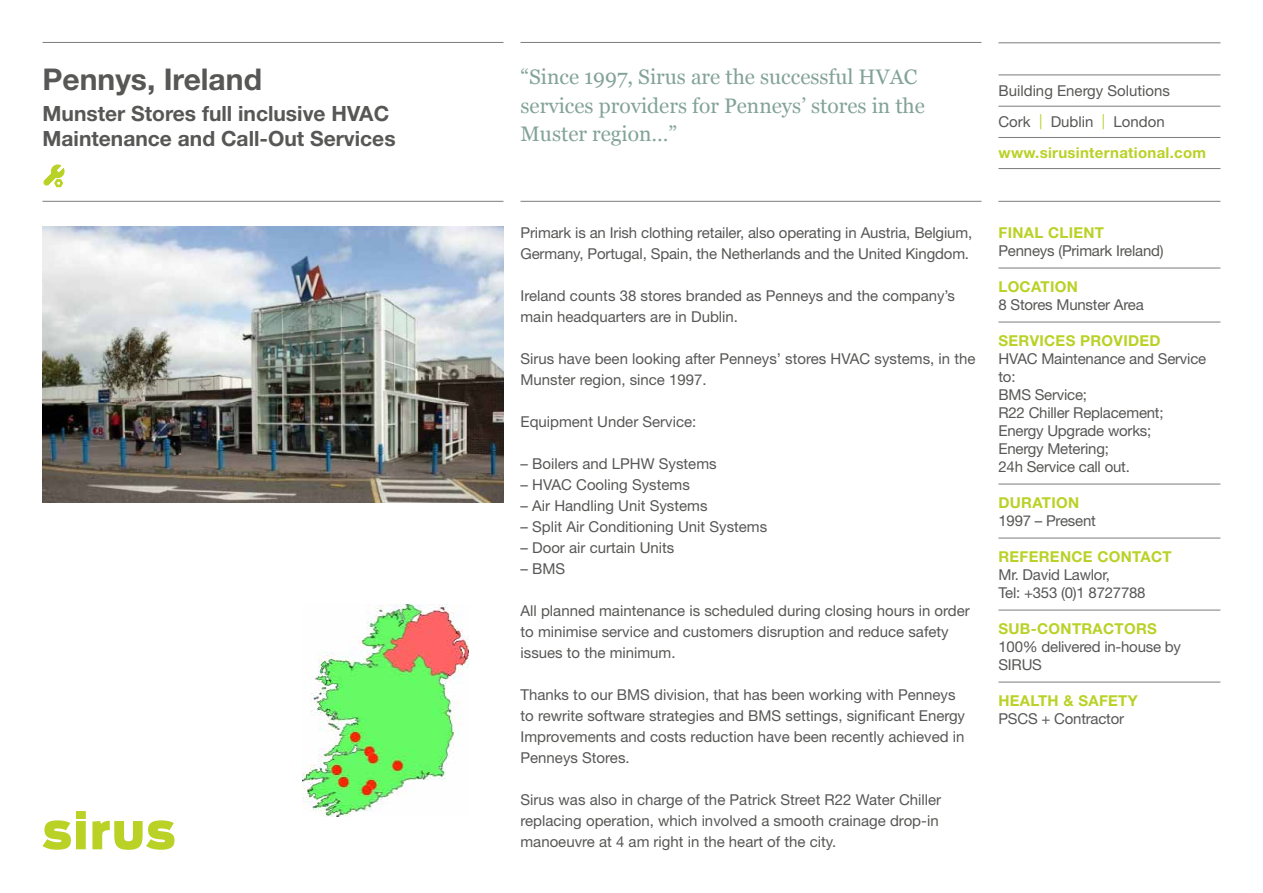
<style>
.page{position:relative;width:1263px;height:893px;background:#fff}
.page>*{position:absolute;margin:0;border:0;box-sizing:border-box;transform-origin:0 0}
.t1{font:700 30px "Helvetica Neue";color:#575756}
.t2{font:21px/28.2px "Georgia";color:#83a397}
.t3{font:700 21px/25.2px "Helvetica Neue";color:#575756}
.t4{font:15px/21px "Helvetica Neue";color:#575756}
.t5{font:700 15px "Helvetica Neue";letter-spacing:.02em;color:#bad126}
.s1{color:#bad126}
</style>
<div class="page">
<svg style="left:43px;top:811px;width:43px;height:39px"></svg>
<svg style="left:92px;top:820px;width:82px;height:30px"></svg>
<hr style="left:520px;top:201px;width:461px;height:1px;background:#7c7b7b">
<hr style="left:43px;top:201px;width:460px;height:1px;background:#7c7b7b">
<hr style="left:520px;top:42px;width:461px;height:1px;background:#7c7b7b">
<hr style="left:43px;top:42px;width:460px;height:1px;background:#7c7b7b">
<hr style="left:998px;top:201px;width:222px;height:1px;background:#7c7b7b">
<hr style="left:998px;top:43px;width:222px;height:1px;background:#7c7b7b">
<hr style="left:998px;top:168px;width:222px;height:1px;background:#7c7b7b">
<hr style="left:998px;top:137px;width:222px;height:1px;background:#7c7b7b">
<hr style="left:998px;top:106px;width:222px;height:1px;background:#7c7b7b">
<hr style="left:998px;top:75px;width:222px;height:1px;background:#7c7b7b">
<hr style="left:998px;top:268px;width:222px;height:1px;background:#7c7b7b">
<hr style="left:998px;top:322px;width:222px;height:1px;background:#7c7b7b">
<hr style="left:998px;top:484px;width:222px;height:1px;background:#7c7b7b">
<hr style="left:998px;top:538px;width:222px;height:1px;background:#7c7b7b">
<hr style="left:998px;top:610px;width:222px;height:1px;background:#7c7b7b">
<hr style="left:998px;top:682px;width:222px;height:1px;background:#7c7b7b">
<img style="left:43px;top:226px;width:460px;height:277px">
<img style="left:303px;top:604px;width:165px;height:213px">
<svg style="left:43px;top:164px;width:22px;height:23px"></svg>
<h1 class="t1" style="left:43px;top:60px;width:221px">Pennys, Ireland</h1>
<h2 class="t3" style="left:43px;top:100px;width:355px">Munster Stores full inclusive HVAC<br>Maintenance and Call-Out Services</h2>
<h2 class="t2" style="left:520px;top:62px;width:406px">“Since 1997, Sirus are the successful HVAC services providers for Penneys’ stores in the<br>Muster region…”</h2>
<p class="t4" style="left:998px;top:80px;width:173px">Building Energy Solutions</p>
<p class="t4" style="left:998px;top:111px;width:168px">Cork <span class="s1">|</span> Dublin <span class="s1">|</span> London</p>
<p class="t5" style="left:998px;top:144px;width:209px">www.sirusinternational.com</p>
<p class="t4" style="left:520px;top:222px;width:453px">Primark is an Irish clothing retailer, also operating in Austria, Belgium,<br>Germany, Portugal, Spain, the Netherlands and the United Kingdom.</p>
<p class="t4" style="left:520px;top:285px;width:436px">Ireland counts 38 stores branded as Penneys and the company’s main headquarters are in Dublin.</p>
<p class="t4" style="left:520px;top:348px;width:456px">Sirus have been looking after Penneys’ stores HVAC systems, in the<br>Munster region, since 1997.</p>
<p class="t4" style="left:520px;top:411px;width:177px">Equipment Under Service:</p>
<p class="t4" style="left:520px;top:453px;width:198px">– Boilers and LPHW Systems</p>
<p class="t4" style="left:520px;top:474px;width:171px">– HVAC Cooling Systems</p>
<p class="t4" style="left:520px;top:495px;width:188px">– Air Handling Unit Systems</p>
<p class="t4" style="left:520px;top:516px;width:248px">– Split Air Conditioning Unit Systems</p>
<p class="t4" style="left:520px;top:537px;width:155px">– Door air curtain Units</p>
<p class="t4" style="left:520px;top:558px;width:46px">– BMS</p>
<p class="t4" style="left:520px;top:600px;width:451px">All planned maintenance is scheduled during closing hours in order to minimise service and customers disruption and reduce safety issues to the minimum.</p>
<p class="t4" style="left:520px;top:684px;width:446px">Thanks to our BMS division, that has been working with Penneys to rewrite software strategies and BMS settings, significant Energy Improvements and costs reduction have been recently achieved in Penneys Stores.</p>
<p class="t4" style="left:520px;top:789px;width:422px">Sirus was also in charge of the Patrick Street R22 Water Chiller replacing operation, which involved a smooth crainage drop-in manoeuvre at 4 am right in the heart of the city.</p>
<p class="t5" style="left:998px;top:224px;width:107px">FINAL CLIENT</p>
<p class="t4" style="left:998px;top:240px;width:167px">Penneys (Primark Ireland)</p>
<p class="t5" style="left:998px;top:278px;width:81px">LOCATION</p>
<p class="t4" style="left:998px;top:294px;width:147px">8 Stores Munster Area</p>
<p class="t5" style="left:998px;top:332px;width:164px">SERVICES PROVIDED</p>
<p class="t4" style="left:998px;top:350px;width:209px;line-height:18px">HVAC Maintenance and Service to:<br>BMS Service;<br>R22 Chiller Replacement;<br>Energy Upgrade works;<br>Energy Metering;<br>24h Service call out.</p>
<p class="t5" style="left:998px;top:494px;width:82px">DURATION</p>
<p class="t4" style="left:998px;top:510px;width:99px">1997 – Present</p>
<p class="t5" style="left:998px;top:548px;width:175px">REFERENCE CONTACT</p>
<p class="t4" style="left:998px;top:566px;width:149px;line-height:18px">Mr. David Lawlor,<br>Tel: +353 (0)1 8727788</p>
<p class="t5" style="left:998px;top:620px;width:160px">SUB-CONTRACTORS</p>
<p class="t4" style="left:998px;top:638px;width:184px;line-height:18px">100% delivered in-house by<br>SIRUS</p>
<p class="t5" style="left:998px;top:692px;width:141px">HEALTH &amp; SAFETY</p>
<p class="t4" style="left:998px;top:708px;width:127px">PSCS + Contractor</p>
</div>
